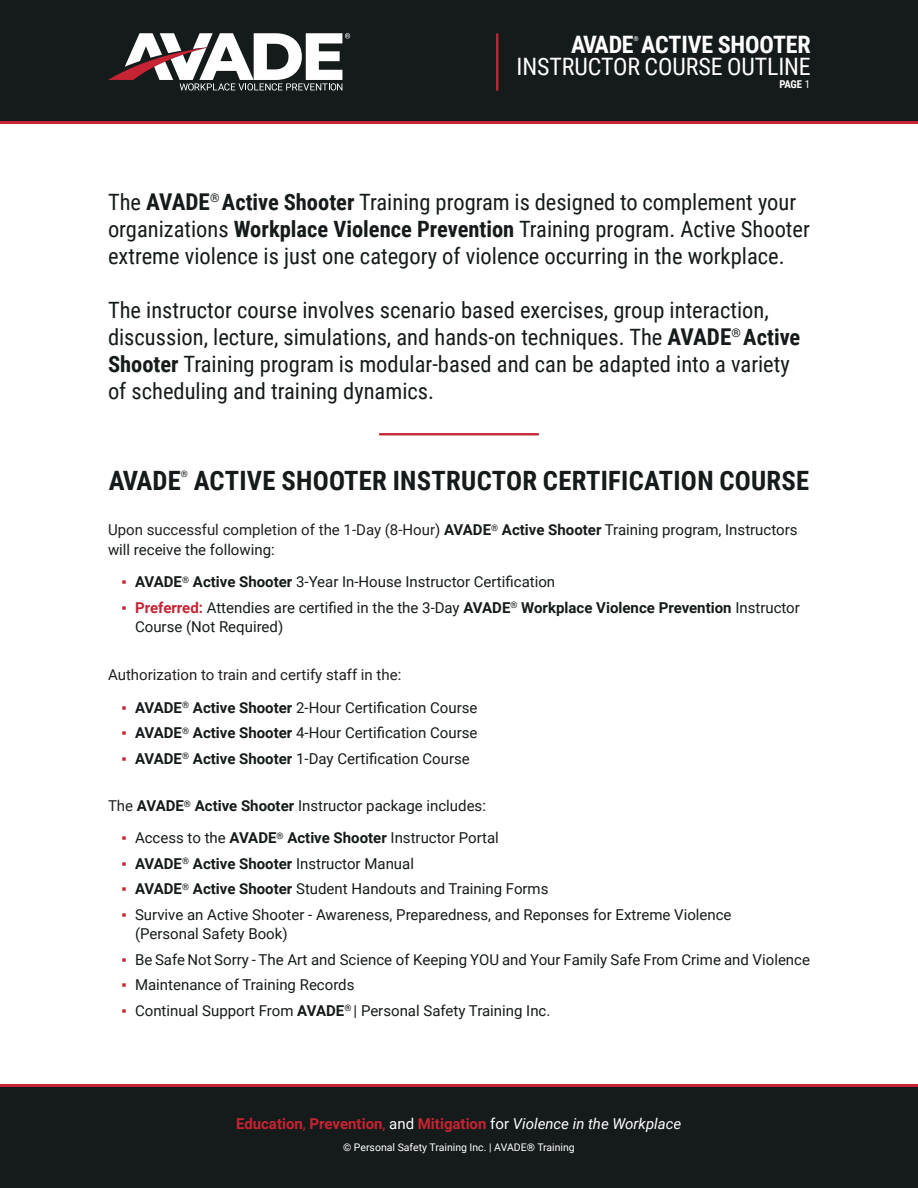
<style>
.page{position:relative;width:918px;height:1188px;background:#fff}
.page>*{position:absolute;margin:0;border:0;box-sizing:border-box;transform-origin:0 0}
.t1{font:700 26.7px "Roboto Condensed";letter-spacing:.01em;color:#151a1b}
.t2{font:24px "Roboto Condensed";letter-spacing:-.005em;color:#fff}
.t3{font:700 24px "Roboto Condensed";letter-spacing:-.005em;color:#fff}
.t4{font:22.5px/27px "Roboto Condensed";color:#151a1b}
.t5{font:15px/19.5px "Roboto";color:#151a1b}
.t6{font:700 15px "Roboto";color:#c72433}
.t7{font:15px "Roboto";color:#231f20}
.t8{font:700 15px "Roboto";color:#151a1b}
.t9{font:700 10.8px "Roboto Condensed";color:#fff}
.t10{font:10.5px "Roboto";color:#fff}
.t11{font:9px "Roboto Condensed";color:#151a1b}
.t12{font:700 6.75px "Roboto Condensed";color:#fff}
.s1{font-weight:400}
.s2{font-weight:700;font-size:23.1px}
.s3{font-weight:700}
.s4{color:#231f20}
.s5{font-family:"Arial";color:#c72433}
.s6{font-weight:700;color:#c72433}
.s7{font-family:"Arial";font-weight:400;color:#c72433}
.s8{font-weight:400;color:#fff}
.s9{font-weight:400;font-style:italic;color:#fff}
</style>
<div class="page">
<div style="left:0;top:10px;width:918px;height:114px;background:#c72433"></div>
<div style="left:0;top:0;width:918px;height:121px;background:#151a1b"></div>
<svg style="left:108px;top:33px;width:242px;height:58px"></svg>
<hr style="left:496px;top:33px;width:2px;height:58px;background:#c72433">
<div style="left:0;top:1084px;width:918px;height:62px;background:#c72433"></div>
<div style="left:0;top:1087px;width:918px;height:101px;background:#151a1b"></div>
<hr style="left:379px;top:433px;width:160px;height:2px;background:#c72433">
<h2 class="t3" style="left:571px;top:27px;width:241px">AVADE ACTIVE SHOOTER</h2>
<p class="t12" style="left:633px;top:34px;width:7px">®</p>
<h2 class="t2" style="left:517px;top:50px;width:296px">INSTRUCTOR COURSE OUTLINE</h2>
<p class="t9" style="left:779px;top:77px;width:32px">PAGE <span class="s1">1</span></p>
<p class="t4" style="left:108px;top:188px;width:703px">The <span class="s2">AVADE</span><sup>®</sup> <span class="s3">Active Shooter</span> Training program is designed to complement your organizations <span class="s3">Workplace Violence Prevention</span> Training program. Active Shooter extreme violence is just one category of violence occurring in the workplace.</p>
<p class="t4" style="left:108px;top:296px;width:694px">The instructor course involves scenario based exercises, group interaction, discussion, lecture, simulations, and hands-on techniques. The <span class="s2">AVADE</span><sup>®</sup> <span class="s3">Active Shooter</span> Training program is modular-based and can be adapted into a variety of scheduling and training dynamics.</p>
<p class="t1" style="left:109px;top:461px;width:74px">AVADE</p>
<p class="t11" style="left:181px;top:468px;width:9px">®</p>
<p class="t1" style="left:194px;top:461px;width:617px">ACTIVE SHOOTER INSTRUCTOR CERTIFICATION COURSE</p>
<p class="t5" style="left:108px;top:520px;width:691px"><span class="s4">Upon successful completion of the 1-Day (8-Hour)</span> <span class="s3">AVADE</span><sup>®</sup> <span class="s3">Active Shooter</span> Training program, Instructors will receive the following:</p>
<p class="t5" style="left:122px;top:572px;width:435px"><span class="s5">▪</span> <span class="s3">AVADE</span><sup>®</sup> <span class="s3">Active Shooter</span> 3-Year In-House Instructor Certification</p>
<p class="t5" style="left:135px;top:597px;width:666px;text-indent:-14px"><span class="s5">▪</span> <span class="s6">Preferred:</span> Attendies are certified in the the 3-Day <span class="s3">AVADE</span><sup>®</sup> <span class="s3">Workplace Violence Prevention</span> Instructor<br>Course (Not Required)</p>
<p class="t7" style="left:108px;top:664px;width:295px">Authorization to train and certify staff in the:</p>
<p class="t5" style="left:122px;top:697px;width:357px"><span class="s5">▪</span> <span class="s3">AVADE</span><sup>®</sup> <span class="s3">Active Shooter</span> 2-Hour Certification Course</p>
<p class="t5" style="left:122px;top:722px;width:357px"><span class="s5">▪</span> <span class="s3">AVADE</span><sup>®</sup> <span class="s3">Active Shooter</span> 4-Hour Certification Course</p>
<p class="t5" style="left:122px;top:748px;width:350px"><span class="s5">▪</span> <span class="s3">AVADE</span><sup>®</sup> <span class="s3">Active Shooter</span> 1-Day Certification Course</p>
<p class="t5" style="left:108px;top:795px;width:379px"><span class="s4">The</span> <span class="s3">AVADE</span><sup>®</sup> <span class="s3">Active Shooter</span> Instructor package includes:</p>
<p class="t5" style="left:122px;top:828px;width:379px"><span class="s5">▪</span> Access to the <span class="s3">AVADE</span><sup>®</sup> <span class="s3">Active Shooter</span> Instructor Portal</p>
<p class="t8" style="left:122px;top:853px;width:294px"><span class="s7">▪</span> AVADE<sup>®</sup> Active Shooter <span class="s1">Instructor Manual</span></p>
<p class="t5" style="left:122px;top:879px;width:428px"><span class="s5">▪</span> <span class="s3">AVADE</span><sup>®</sup> <span class="s3">Active Shooter</span> Student Handouts and Training Forms</p>
<p class="t5" style="left:135px;top:904px;width:598px;text-indent:-14px"><span class="s5">▪</span> Survive an Active Shooter - Awareness, Preparedness, and Reponses for Extreme Violence (Personal Safety Book)</p>
<p class="t5" style="left:122px;top:949px;width:690px"><span class="s5">▪</span> Be Safe Not Sorry - The Art and Science of Keeping YOU and Your Family Safe From Crime and Violence</p>
<p class="t5" style="left:122px;top:975px;width:234px"><span class="s5">▪</span> Maintenance of Training Records</p>
<p class="t5" style="left:122px;top:1000px;width:430px"><span class="s5">▪</span> Continual Support From <span class="s3">AVADE</span><sup>®</sup> | Personal Safety Training Inc.</p>
<p class="t6" style="left:236px;top:1113px;width:447px">Education<span class="s1">,</span> Prevention<span class="s1">,</span> <span class="s8">and</span> Mitigation <span class="s8">for</span> <span class="s9">Violence in the Workplace</span></p>
<p class="t10" style="left:343px;top:1139px;width:233px">© Personal Safety Training Inc. | AVADE® Training</p>
</div>
